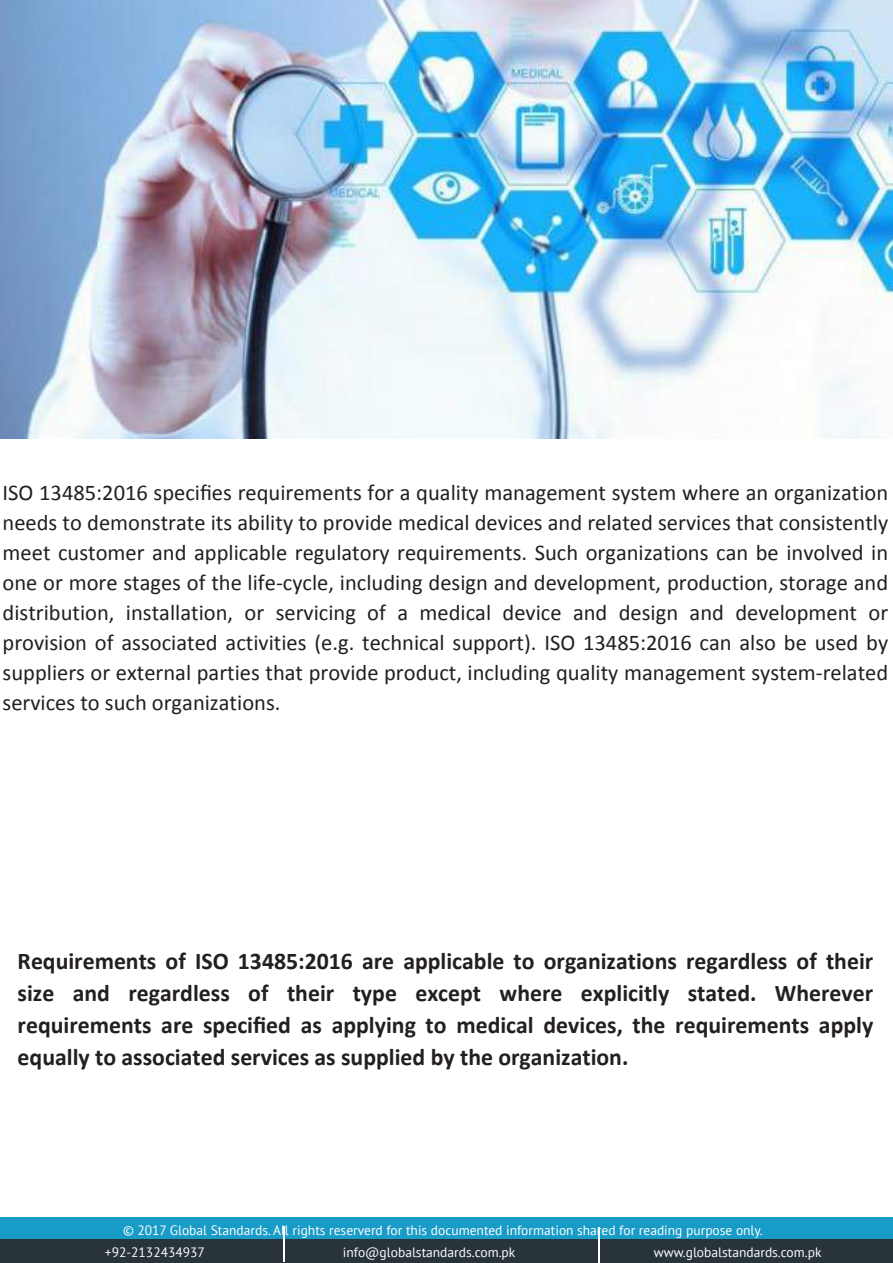
<style>
.page{position:relative;width:893px;height:1263px;background:#fff}
.page>*{position:absolute;margin:0;border:0;box-sizing:border-box;transform-origin:0 0}
.t1{font:700 24px/31.8px "Calibri";color:#231f20;text-align:justify}
.t2{font:22.5px/30px "Calibri";color:#231f20;text-align:justify}
.t3{font:13.5px "PT Sans";color:#fff}
</style>
<div class="page">
<div style="left:0;top:1216px;width:893px;height:22px;background:#189bc6"></div>
<div style="left:0;top:1239px;width:893px;height:24px;background:#28333a"></div>
<hr style="left:283px;top:1226px;width:2px;height:36px;background:#fff">
<hr style="left:598px;top:1227px;width:2px;height:35px;background:#fff">
<img style="left:0;top:0;width:893px;height:438px">
<p class="t2" style="left:3px;top:476px;width:887px">ISO 13485:2016 specifies requirements for a quality management system where an organization needs to demonstrate its ability to provide medical devices and related services that consistently meet customer and applicable regulatory requirements. Such organizations can be involved in one or more stages of the life-cycle, including design and development, production, storage and distribution, installation, or servicing of a medical device and design and development or provision of associated activities (e.g. technical support). ISO 13485:2016 can also be used by suppliers or external parties that provide product, including quality management system-related services to such organizations.</p>
<p class="t1" style="left:18px;top:944px;width:857px">Requirements of ISO 13485:2016 are applicable to organizations regardless of their size and regardless of their type except where explicitly stated. Wherever requirements are specified as applying to medical devices, the requirements apply equally to associated services as supplied by the organization.</p>
<p class="t3" style="left:123px;top:1221px;width:641px">© 2017 Global Standards. All rights reserverd for this documented information shared for reading purpose only.</p>
<p class="t3" style="left:105px;top:1243px;width:101px">+92-2132434937</p>
<p class="t3" style="left:343px;top:1243px;width:174px">info@globalstandards.com.pk</p>
<p class="t3" style="left:654px;top:1243px;width:169px">www.globalstandards.com.pk</p>
</div>
